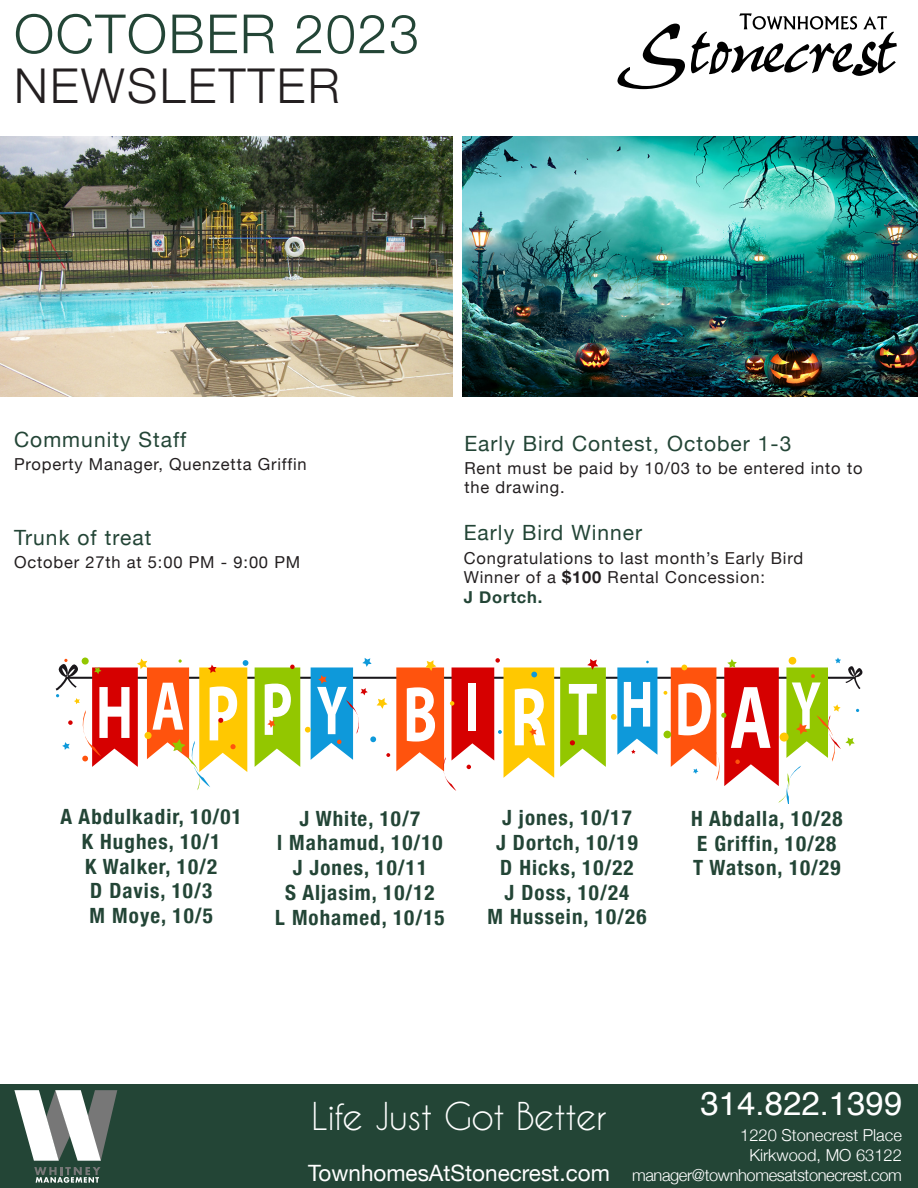
<style>
.page{position:relative;width:918px;height:1188px;background:#fff}
.page>*{position:absolute;margin:0;border:0;box-sizing:border-box;transform-origin:0 0}
.t1{font:300 54px "Helvetica Neue";letter-spacing:.03em;color:#234536}
.t2{font:300 48px "Helvetica Neue";letter-spacing:.05em;color:#231f20}
.t3{font:36px "Caviar Dreams";letter-spacing:-.02em;color:#fff}
.t4{font:33px "Helvetica";color:#fff}
.t5{font:22.5px "Helvetica Neue";color:#fff}
.t6{font:700 condensed 21px/24.8px "Helvetica Neue";letter-spacing:.05em;color:#234536;text-align:center}
.t7{font:21px "Helvetica Neue";letter-spacing:.05em;color:#234536}
.t8{font:16.5px/19.5px "Helvetica Neue";letter-spacing:.05em;color:#231f20}
.t9{font:300 16.5px "Helvetica Neue";color:#fff}
.t10{font:300 16.5px "Helvetica Neue";letter-spacing:-.02em;color:#fff}
.s1{font-weight:700}
.s2{font-weight:700;color:#234536}
</style>
<div class="page">
<div style="left:0;top:1085px;width:918px;height:103px;background:#234536"></div>
<svg style="left:617px;top:24px;width:68px;height:65px"></svg>
<svg style="left:691px;top:14px;width:206px;height:62px"></svg>
<img style="left:0;top:137px;width:452px;height:259px">
<hr style="left:66px;top:677px;width:790px;height:2px;background:#1a171b">
<div style="left:789px;top:657px;width:7px;height:8px;background:#ffca0d;border-radius:50%"></div>
<svg style="left:560px;top:659px;width:97px;height:108px"></svg>
<svg style="left:56px;top:658px;width:192px;height:132px"></svg>
<svg style="left:255px;top:658px;width:135px;height:109px"></svg>
<svg style="left:664px;top:658px;width:199px;height:145px"></svg>
<svg style="left:396px;top:658px;width:158px;height:133px"></svg>
<svg style="left:14px;top:1090px;width:103px;height:71px"></svg>
<svg style="left:34px;top:1167px;width:67px;height:16px"></svg>
<img style="left:462px;top:137px;width:456px;height:259px">
<p class="t1" style="left:14px;top:-10px;width:407px">OCTOBER 2023</p>
<p class="t2" style="left:14px;top:47px;width:327px">NEWSLETTER</p>
<p class="t7" style="left:14px;top:424px;width:174px">Community Staff</p>
<p class="t7" style="left:464px;top:428px;width:329px">Early Bird Contest, October 1-3</p>
<p class="t8" style="left:14px;top:455px;width:294px">Property Manager, Quenzetta Griffin</p>
<p class="t8" style="left:464px;top:459px;width:400px">Rent must be paid by 10/03 to be entered into to the drawing.</p>
<p class="t7" style="left:14px;top:522px;width:139px">Trunk of treat</p>
<p class="t8" style="left:14px;top:553px;width:288px">October 27th at 5:00 PM - 9:00 PM</p>
<p class="t7" style="left:464px;top:518px;width:180px">Early Bird Winner</p>
<p class="t8" style="left:464px;top:549px;width:341px">Congratulations to last month’s Early Bird<br>Winner of a <span class="s1">$100</span> Rental Concession:<br><span class="s2">J Dortch.</span></p>
<p class="t6" style="left:61px;top:803px;width:183px">A Abdulkadir, 10/01<br>K Hughes, 10/1<br>K Walker, 10/2<br>D Davis, 10/3<br>M Moye, 10/5</p>
<p class="t6" style="left:275px;top:804px;width:171px">J White, 10/7<br>l Mahamud, 10/10<br>J Jones, 10/11<br>S Aljasim, 10/12<br>L Mohamed, 10/15</p>
<p class="t6" style="left:487px;top:804px;width:161px">J jones, 10/17<br>J Dortch, 10/19<br>D Hicks, 10/22<br>J Doss, 10/24<br>M Hussein, 10/26</p>
<p class="t6" style="left:691px;top:805px;width:153px;text-align:left">H Abdalla, 10/28<br>E Griffin, 10/28<br>T Watson, 10/29</p>
<p class="t3" style="left:311px;top:1094px;width:297px">Life Just Got Better</p>
<p class="t5" style="left:308px;top:1156px;width:303px">TownhomesAtStonecrest.com</p>
<p class="t4" style="left:701px;top:1078px;width:203px">314.822.1399</p>
<p class="t9" style="left:740px;top:1122px;width:163px">1220 Stonecrest Place</p>
<p class="t9" style="left:749px;top:1142px;width:154px">Kirkwood, MO 63122</p>
<p class="t10" style="left:632px;top:1161px;width:271px">manager@townhomesatstonecrest.com</p>
</div>
